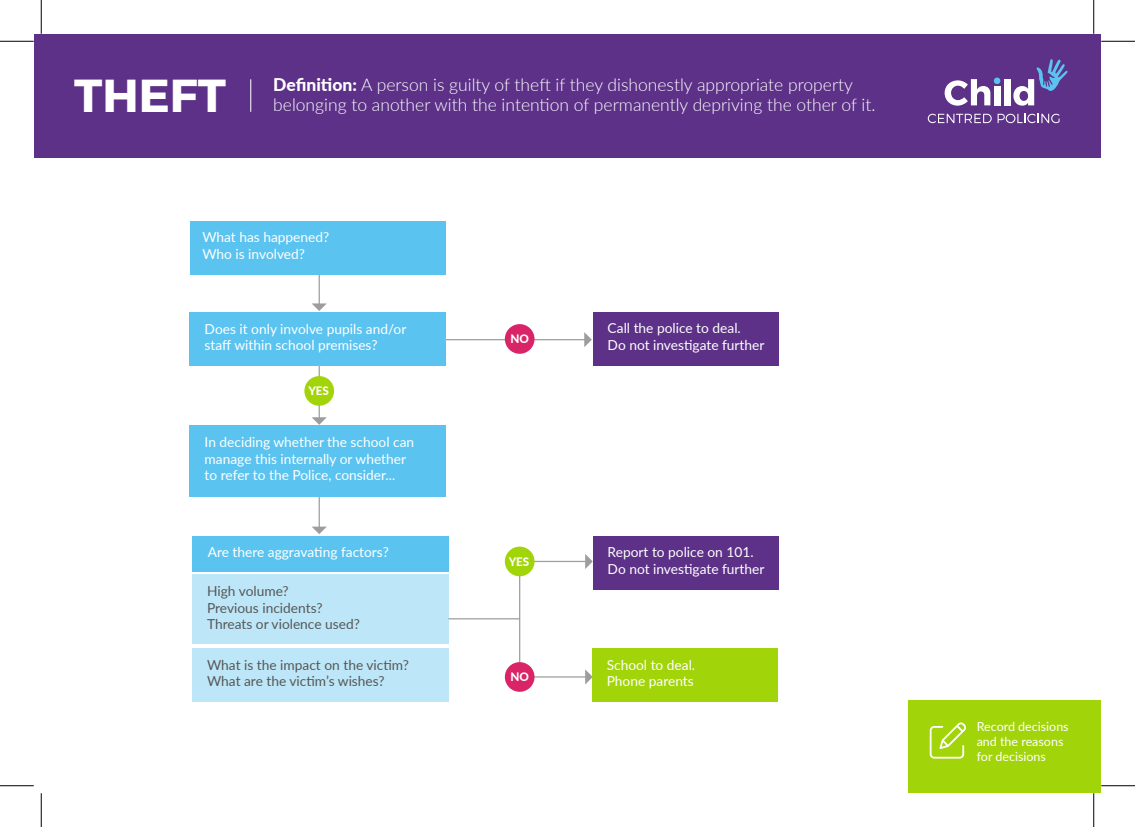
<style>
.page{position:relative;width:1135px;height:827px;background:#fff}
.page>*{position:absolute;margin:0;border:0;box-sizing:border-box;transform-origin:0 0}
.t1{font:700 46.25px "Montserrat";color:#fff}
.t2{font:300 17.5px/20px "Lato";color:#fff}
.t3{font:13.75px/16.5px "Lato";color:#fff}
.t4{font:13.75px/16.5px "Lato";color:#575756}
.t5{font:12.5px/15px "Lato";color:#fff}
.t6{font:800 11.62px "Lato";color:#fff}
.s1{font-weight:800}
</style>
<div class="page">
<div style="left:34px;top:34px;width:1067px;height:123px;background:#5c3187"></div>
<svg style="left:928px;top:114px;width:131px;height:9px"></svg>
<svg style="left:945px;top:78px;width:55px;height:28px"></svg>
<div style="left:994px;top:86px;width:6px;height:19px;background:#fff"></div>
<div style="left:1004px;top:79px;width:7px;height:26px;background:#fff"></div>
<svg style="left:1013px;top:59px;width:55px;height:47px"></svg>
<div style="left:908px;top:700px;width:193px;height:92px;background:#a2d40a"></div>
<svg style="left:930px;top:722px;width:36px;height:36px"></svg>
<hr style="left:319px;top:273px;width:1px;height:31px;background:#9d9d9c">
<svg style="left:312px;top:303px;width:15px;height:8px"></svg>
<hr style="left:319px;top:496px;width:1px;height:31px;background:#9d9d9c">
<svg style="left:312px;top:526px;width:15px;height:8px"></svg>
<div style="left:190px;top:221px;width:256px;height:54px;background:#5bc3f0"></div>
<div style="left:190px;top:312px;width:256px;height:53px;background:#5bc3f0"></div>
<div style="left:190px;top:425px;width:256px;height:72px;background:#5bc3f0"></div>
<hr style="left:446px;top:339px;width:139px;height:1px;background:#9d9d9c">
<svg style="left:584px;top:332px;width:8px;height:15px"></svg>
<div style="left:593px;top:312px;width:185px;height:53px;background:#5c3187"></div>
<div style="left:593px;top:536px;width:185px;height:53px;background:#5c3187"></div>
<div style="left:592px;top:648px;width:186px;height:54px;background:#a2d40a"></div>
<div style="left:192px;top:574px;width:256px;height:70px;background:#bde7f9"></div>
<div style="left:192px;top:648px;width:256px;height:53px;background:#bde7f9"></div>
<div style="left:192px;top:536px;width:256px;height:35px;background:#5bc3f0"></div>
<hr style="left:319px;top:365px;width:1px;height:53px;background:#9d9d9c">
<svg style="left:312px;top:417px;width:15px;height:8px"></svg>
<div style="left:304px;top:376px;width:30px;height:30px;background:#a2d40a;border-radius:50%"></div>
<div style="left:505px;top:324px;width:29px;height:30px;background:#d92568;border-radius:50%"></div>
<div style="left:519px;top:561px;width:68px;height:116px;border:1px solid #9d9d9c"></div>
<svg style="left:585px;top:554px;width:8px;height:15px"></svg>
<svg style="left:585px;top:669px;width:8px;height:15px"></svg>
<hr style="left:448px;top:618px;width:72px;height:1px;background:#9d9d9c">
<div style="left:505px;top:546px;width:29px;height:30px;background:#a2d40a;border-radius:50%"></div>
<div style="left:505px;top:662px;width:29px;height:29px;background:#d92568;border-radius:50%"></div>
<hr style="left:250px;top:79px;width:1px;height:33px;background:#fff">
<hr style="left:0;top:41px;width:34px;height:1px;background:#000">
<hr style="left:1101px;top:41px;width:34px;height:1px;background:#000">
<hr style="left:0;top:785px;width:34px;height:1px;background:#000">
<hr style="left:1101px;top:785px;width:34px;height:1px;background:#000">
<hr style="left:41px;top:0;width:1px;height:34px;background:#000">
<hr style="left:41px;top:793px;width:1px;height:34px;background:#000">
<hr style="left:1093px;top:0;width:1px;height:34px;background:#000">
<hr style="left:1093px;top:793px;width:1px;height:34px;background:#000">
<h1 class="t1" style="left:74px;top:67px;width:153px">THEFT</h1>
<p class="t2" style="left:273px;top:74px;width:604px"><span class="s1">Definition:</span> A person is guilty of theft if they dishonestly appropriate property belonging to another with the intention of permanently depriving the other of it.</p>
<p class="t3" style="left:202px;top:229px;width:128px">What has happened?<br>Who is involved?</p>
<p class="t3" style="left:205px;top:320px;width:203px">Does it only involve pupils and/or staff within school premises?</p>
<p class="t6" style="left:308px;top:382px;width:22px">YES</p>
<p class="t3" style="left:205px;top:433px;width:211px">In deciding whether the school can manage this internally or whether to refer to the Police, consider...</p>
<p class="t3" style="left:208px;top:543px;width:183px">Are there aggravating factors?</p>
<p class="t4" style="left:207px;top:582px;width:154px">High volume?<br>Previous incidents?<br>Threats or violence used?</p>
<p class="t4" style="left:207px;top:655px;width:203px">What is the impact on the victim?<br>What are the victim’s wishes?</p>
<p class="t6" style="left:510px;top:330px;width:20px">NO</p>
<p class="t6" style="left:509px;top:553px;width:22px">YES</p>
<p class="t6" style="left:510px;top:668px;width:20px">NO</p>
<p class="t3" style="left:608px;top:319px;width:158px">Call the police to deal.<br>Do not investigate further</p>
<p class="t3" style="left:608px;top:543px;width:158px">Report to police on 101.<br>Do not investigate further</p>
<p class="t3" style="left:607px;top:656px;width:90px">School to deal.<br>Phone parents</p>
<p class="t5" style="left:977px;top:718px;width:93px">Record decisions and the reasons for decisions</p>
</div>
